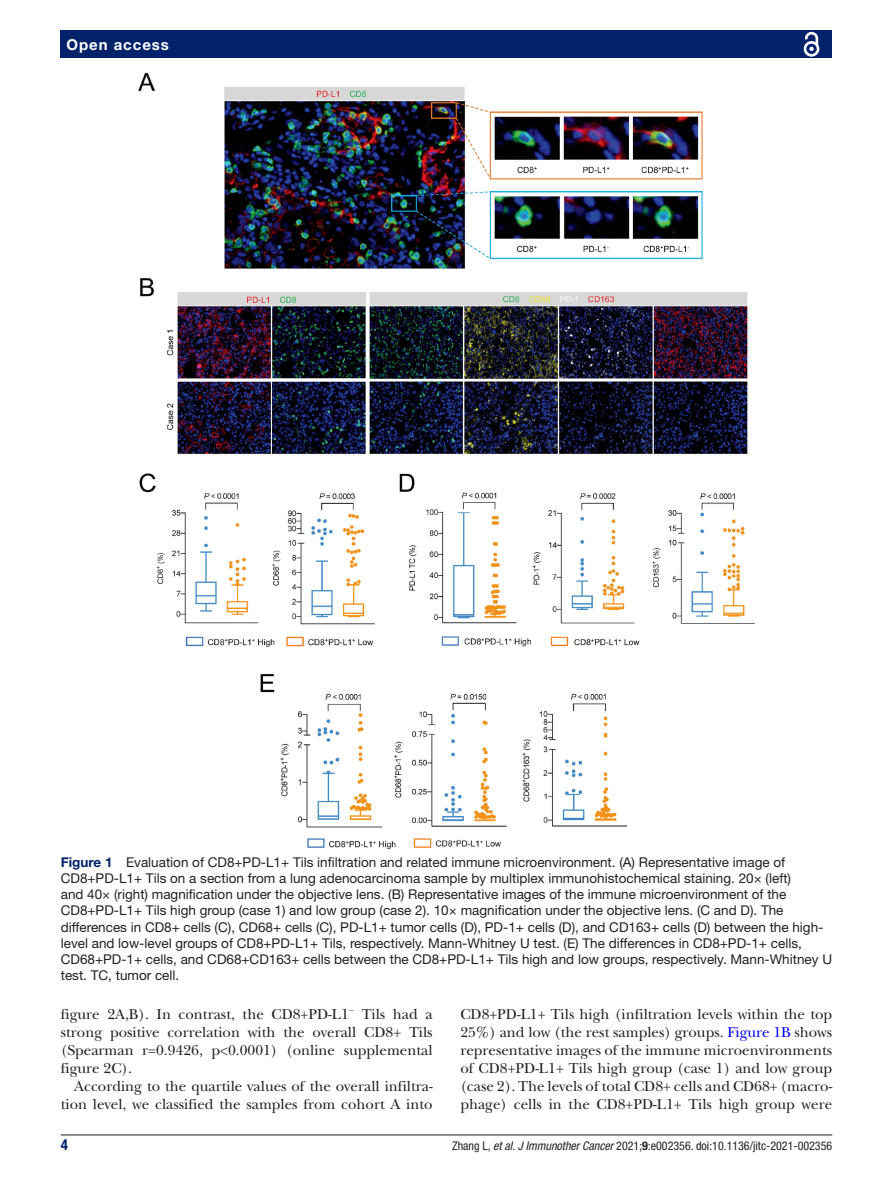
<style>
.page{position:relative;width:893px;height:1191px;background:#fff}
.page>*{position:absolute;margin:0;border:0;box-sizing:border-box;transform-origin:0 0}
.t1{font:15px/18px "New Baskerville";color:#231f20;text-align:justify}
.t2{font:700 15px "Helvetica Neue LT Std";letter-spacing:.065em;color:#fff}
.t3{font:700 condensed 15px "Helvetica Neue LT Std";color:#00226b}
.t4{font:13.5px/16.2px "Helvetica Neue LT Std";color:#231f20}
.t5{font:condensed 12px "Helvetica Neue LT Std";color:#231f20}
.s1{font-weight:700;color:#00226b}
.s2{color:#00f}
.s3{font-style:italic}
.s4{font-weight:700}
</style>
<div class="page">
<hr style="left:61px;top:1134px;width:771px;height:1px;background:#231f20">
<div style="left:61px;top:31px;width:771px;height:27px;background:#00226b"></div>
<svg style="left:803px;top:31px;width:17px;height:26px"></svg>
<img style="left:138px;top:73px;width:617px;height:776px">
<p class="t2" style="left:66px;top:35px;width:104px">Open access</p>
<p class="t4" style="left:61px;top:853px;width:773px"><span class="s1">Figure 1</span> Evaluation of CD8+PD-L1+ Tils infiltration and related immune microenvironment. (A) Representative image of CD8+PD-L1+ Tils on a section from a lung adenocarcinoma sample by multiplex immunohistochemical staining. 20× (left)<br>and 40× (right) magnification under the objective lens. (B) Representative images of the immune microenvironment of the CD8+PD-L1+ Tils high group (case 1) and low group (case 2). 10× magnification under the objective lens. (C and D). The differences in CD8+ cells (C), CD68+ cells (C), PD-L1+ tumor cells (D), PD-1+ cells (D), and CD163+ cells (D) between the high&shy;level and low-level groups of CD8+PD-L1+ Tils, respectively. Mann-Whitney U test. (E) The differences in CD8+PD-1+ cells, CD68+PD-1+ cells, and CD68+CD163+ cells between the CD8+PD-L1+ Tils high and low groups, respectively. Mann-Whitney U test. TC, tumor cell.</p>
<p class="t1" style="left:61px;top:1005px;width:290px">figure 2A,B). In contrast, the CD8+PD-L1</p>
<p class="t1" style="left:61px;top:1005px;width:373px;text-indent:301px">Tils had a strong positive correlation with the overall CD8+ Tils (Spearman r=0.9426, p&lt;0.0001) (online supplemental figure 2C).</p>
<p class="t1" style="left:61px;top:1077px;width:373px;text-align:right">According to the quartile values of the overall infiltra&shy;tion level, we classified the samples from cohort A into</p>
<p class="t1" style="left:460px;top:1005px;width:373px">CD8+PD-L1+ Tils high (infiltration levels within the top 25%) and low (the rest samples) groups. <span class="s2">Figure 1B</span> shows representative images of the immune microenvironments of CD8+PD-L1+ Tils high group (case 1) and low group (case 2). The levels of total CD8+ cells and CD68+ (macro&shy;phage) cells in the CD8+PD-L1+ Tils high group were</p>
<p class="t3" style="left:61px;top:1135px;width:9px">4</p>
<p class="t5" style="left:452px;top:1138px;width:382px">Zhang L, <span class="s3">et al</span>. <span class="s3">J Immunother Cancer</span> 2021;<span class="s4">9</span>:e002356. doi:10.1136/jitc-2021-002356</p>
</div>
